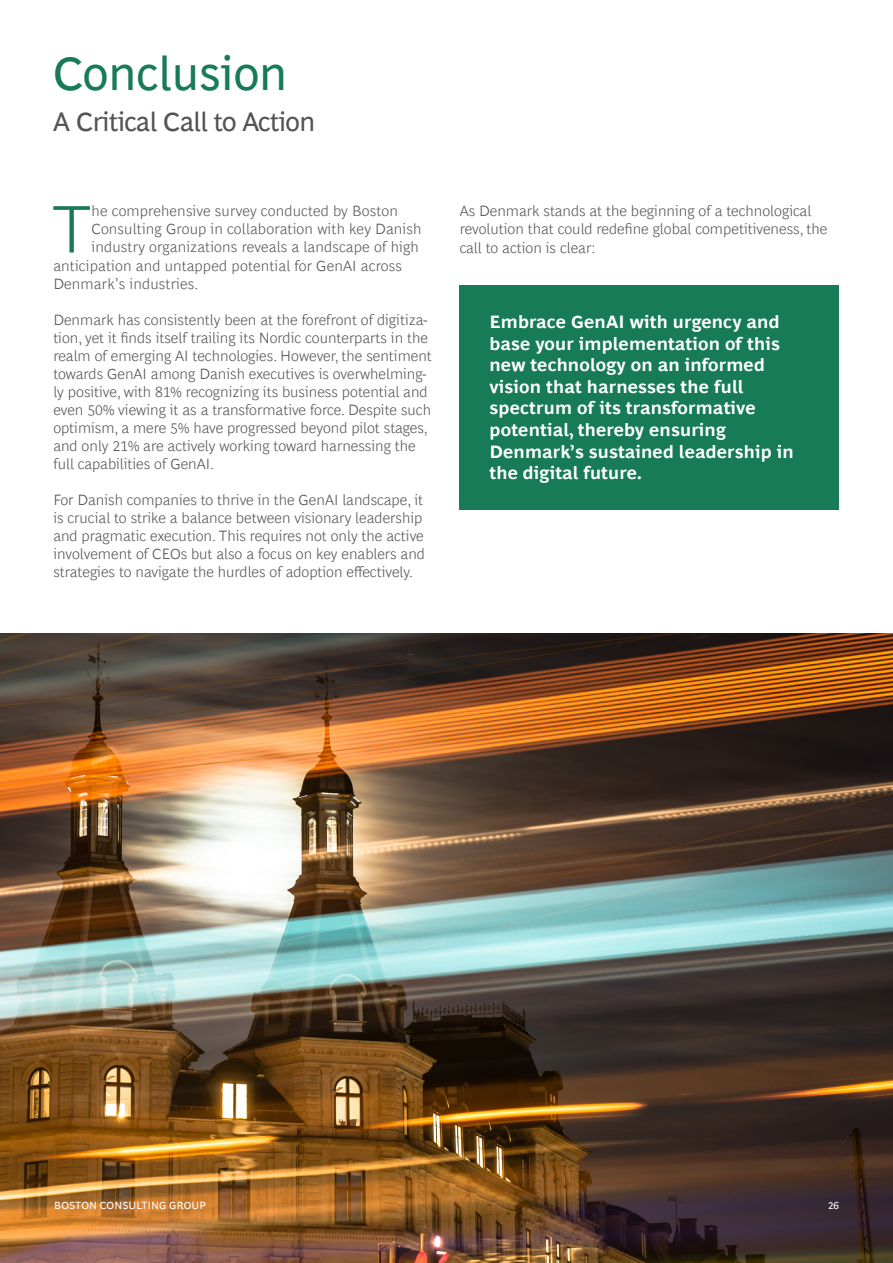
<style>
.page{position:relative;width:893px;height:1263px;background:#fff}
.page>*{position:absolute;margin:0;border:0;box-sizing:border-box;transform-origin:0 0}
.t1{font:300 68.1px "Henderson BCG Sans";color:#177b57}
.t2{font:48px "Henderson BCG Sans";color:#177b57}
.t3{font:27px "Henderson BCG Sans";letter-spacing:-.02em;color:#535353}
.t4{font:700 18px/21.6px "Henderson BCG Sans";letter-spacing:.01em;color:#fff}
.t5{font:300 15px/18px "Henderson BCG Sans";color:#535353}
.t6{font:300 15px "Henderson BCG Sans";letter-spacing:.01em;color:#545454}
.t7{font:10.5px "Henderson BCG Sans";letter-spacing:.01em;color:#fff}
</style>
<div class="page">
<div style="left:460px;top:285px;width:379px;height:224px;background:#177b57"></div>
<img style="left:0;top:634px;width:892px;height:629px">
<h2 class="t2" style="left:53px;top:38px;width:236px">Conclusion</h2>
<h3 class="t3" style="left:53px;top:101px;width:264px">A Critical Call to Action</h3>
<h1 class="t1" style="left:52px;top:179px;width:40px">T</h1>
<p class="t6" style="left:92px;top:200px;width:308px">he comprehensive survey conducted by Boston</p>
<p class="t6" style="left:92px;top:218px;width:331px">Consulting Group in collaboration with key Danish</p>
<p class="t6" style="left:92px;top:236px;width:329px">industry organizations reveals a landscape of high</p>
<p class="t6" style="left:53px;top:254px;width:350px">anticipation and untapped potential for GenAI across</p>
<p class="t6" style="left:53px;top:272px;width:147px">Denmark’s industries.</p>
<p class="t5" style="left:53px;top:309px;width:380px">Denmark has consistently been at the forefront of digitiza&shy;tion, yet it finds itself trailing its Nordic counterparts in the realm of emerging AI technologies. However, the sentiment towards GenAI among Danish executives is overwhelming&shy;ly positive, with 81% recognizing its business potential and even 50% viewing it as a transformative force. Despite such optimism, a mere 5% have progressed beyond pilot stages, and only 21% are actively working toward harnessing the full capabilities of GenAI.</p>
<p class="t5" style="left:53px;top:490px;width:373px">For Danish companies to thrive in the GenAI landscape, it is crucial to strike a balance between visionary leadership and pragmatic execution. This requires not only the active involvement of CEOs but also a focus on key enablers and strategies to navigate the hurdles of adoption effectively.</p>
<p class="t5" style="left:460px;top:201px;width:369px">As Denmark stands at the beginning of a technological revolution that could redefine global competitiveness, the call to action is clear:</p>
<p class="t4" style="left:489px;top:310px;width:306px">Embrace GenAI with urgency and base your implementation of this new technology on an informed vision that harnesses the full spectrum of its transformative potential, thereby ensuring<br>Denmark’s sustained leadership in the digital future.</p>
<p class="t7" style="left:54px;top:1197px;width:153px">BOSTON CONSULTING GROUP</p>
<p class="t7" style="left:828px;top:1197px;width:12px">26</p>
</div>
